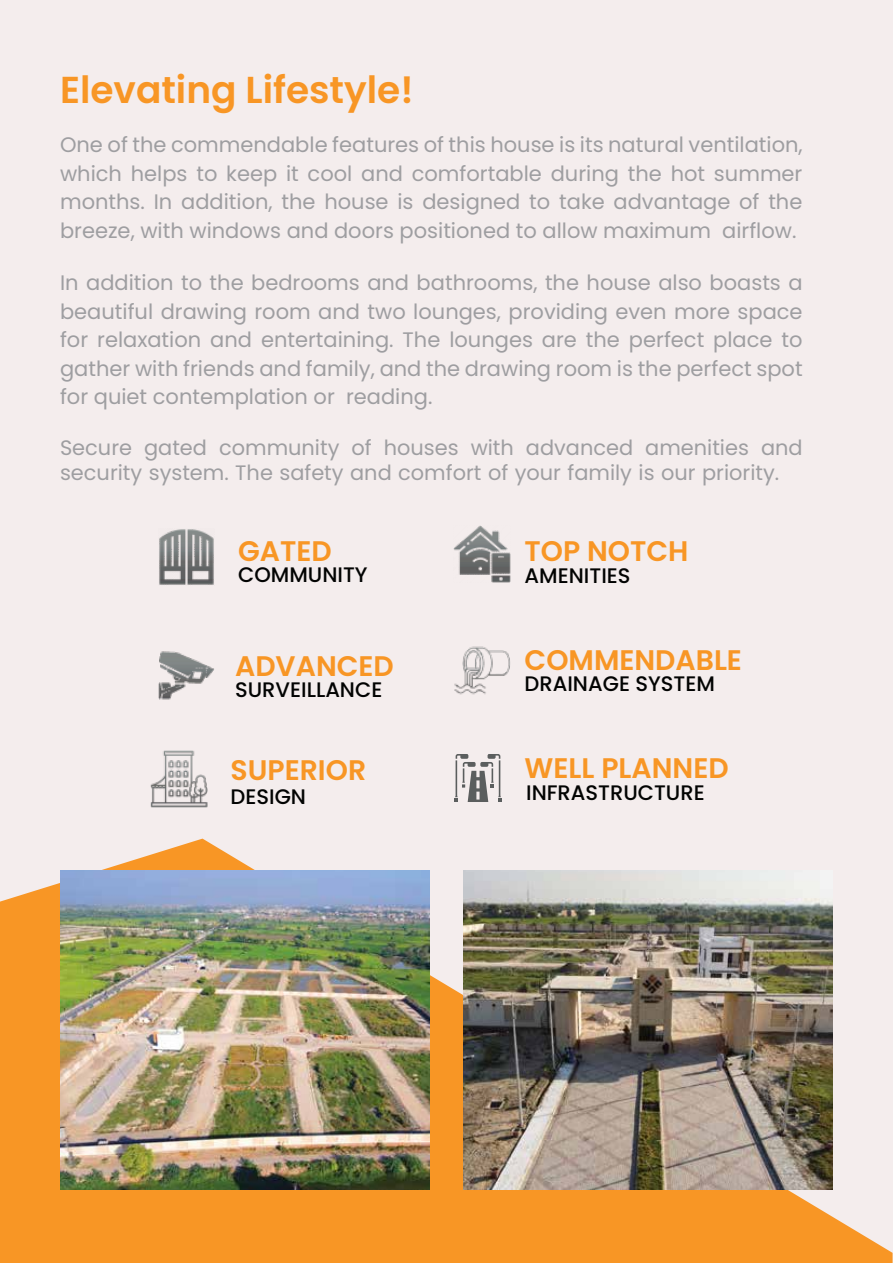
<style>
.page{position:relative;width:893px;height:1263px;background:#f4eded}
.page>*{position:absolute;margin:0;border:0;box-sizing:border-box;transform-origin:0 0}
.t1{font:600 37.5px "Poppins";color:#f89625}
.t2{font:600 28.35px "Poppins";color:#f89625}
.t3{font:21px/28.5px "Poppins";color:#9e9ea1;text-align:justify}
.t4{font:500 21px "Poppins";color:#020302}
.t5{font:20.85px/25px "Poppins";color:#9e9ea1}
</style>
<div class="page">
<svg style="left:0;top:839px;width:892px;height:424px;fill:#f89625"></svg>
<img style="left:159px;top:529px;width:55px;height:56px">
<img style="left:158px;top:651px;width:56px;height:49px">
<img style="left:454px;top:526px;width:56px;height:56px">
<img style="left:454px;top:646px;width:56px;height:49px">
<img style="left:151px;top:751px;width:56px;height:56px">
<svg style="left:455px;top:754px;width:46px;height:48px"></svg>
<img style="left:60px;top:870px;width:369px;height:320px">
<img style="left:464px;top:870px;width:369px;height:320px">
<h1 class="t1" style="left:60px;top:68px;width:355px">Elevating Lifestyle!</h1>
<p class="t3" style="left:60px;top:131px;width:744px">One of the commendable features of this house is its natural ventilation, which helps to keep it cool and comfortable during the hot summer months. In addition, the house is designed to take advantage of the breeze, with windows and doors positioned to allow maximum airflow.</p>
<p class="t3" style="left:60px;top:269px;width:744px">In addition to the bedrooms and bathrooms, the house also boasts a beautiful drawing room and two lounges, providing even more space for relaxation and entertaining. The lounges are the perfect place to gather with friends and family, and the drawing room is the perfect spot for quiet contemplation or reading.</p>
<p class="t5" style="left:60px;top:435px;width:744px">Secure gated community of houses with advanced amenities and security system. The safety and comfort of your family is our priority.</p>
<h2 class="t2" style="left:238px;top:534px;width:95px">GATED</h2>
<p class="t4" style="left:238px;top:562px;width:131px">COMMUNITY</p>
<h2 class="t2" style="left:235px;top:650px;width:160px">ADVANCED</h2>
<p class="t4" style="left:235px;top:677px;width:149px">SURVEILLANCE</p>
<h2 class="t2" style="left:231px;top:754px;width:137px">SUPERIOR</h2>
<h2 class="t2" style="left:525px;top:535px;width:165px">TOP NOTCH</h2>
<p class="t4" style="left:525px;top:563px;width:107px">AMENITIES</p>
<h2 class="t2" style="left:525px;top:644px;width:219px">COMMENDABLE</h2>
<p class="t4" style="left:525px;top:671px;width:192px">DRAINAGE SYSTEM</p>
<h2 class="t2" style="left:525px;top:752px;width:206px">WELL PLANNED</h2>
<p class="t4" style="left:231px;top:784px;width:77px">DESIGN</p>
<p class="t4" style="left:526px;top:780px;width:180px">INFRASTRUCTURE</p>
</div>
